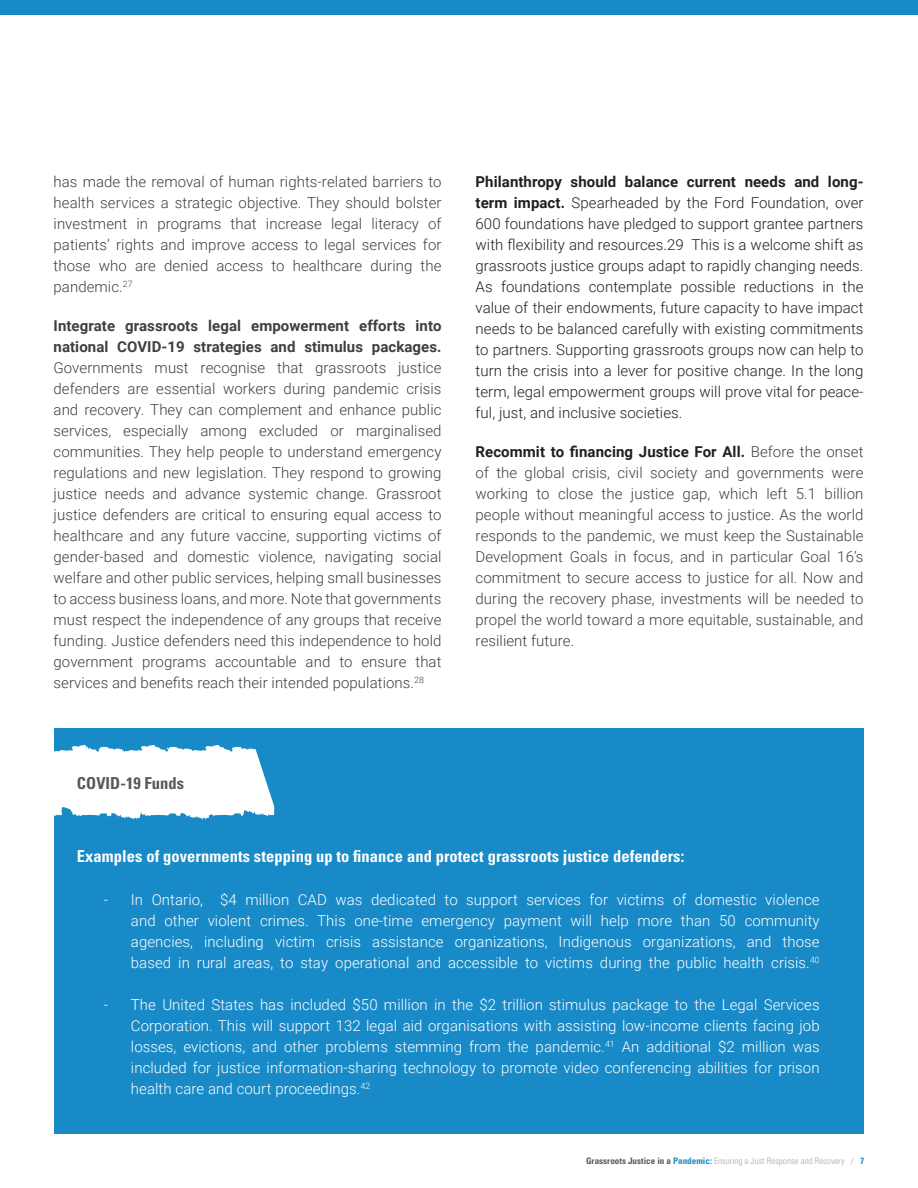
<style>
.page{position:relative;width:918px;height:1188px;background:#fff}
.page>*{position:absolute;margin:0;border:0;box-sizing:border-box;transform-origin:0 0}
.Header__Callout_2{font:700 condensed 16.5px "Univers LT Std";letter-spacing:.005em;color:#fff}
.Header__Callout_2-2{font:700 condensed 16.5px "Univers LT Std";letter-spacing:.005em;color:#57585a}
.Body_1_1{font:300 15px/21px "Roboto";letter-spacing:.005em;color:#3c4043;text-align:justify}
.t1{font:300 15px/21px "Roboto";letter-spacing:.005em;color:#fff;text-align:justify}
.t2{font:300 15px/21px "Roboto";letter-spacing:.005em;color:#231f20;text-align:justify}
.t3{font:300 condensed 9px "Univers LT Std";letter-spacing:.005em;color:#a8a9ad}
.s1{font-weight:700}
.s2{font-weight:700;color:#231f20}
.s3{font-weight:700;color:#57585a}
.s4{font-weight:700;color:#188ac7}
</style>
<div class="page">
<div style="left:0;top:0;width:918px;height:15px;background:#188ac7"></div>
<div style="left:54px;top:729px;width:810px;height:405px;background:#188ac7"></div>
<svg style="left:54px;top:745px;width:220px;height:75px;background:#ddeef6"></svg>
<p class="Body_1_1" style="left:54px;top:171px;width:389px">has made the removal of human rights-related barriers to health services a strategic objective. They should bolster investment in programs that increase legal literacy of patients’ rights and improve access to legal services for those who are denied access to healthcare during the pandemic.<sup>27</sup></p>
<p class="Body_1_1" style="left:54px;top:315px;width:390px"><span class="s1">Integrate grassroots legal empowerment efforts into national COVID-19 strategies and stimulus packages.<br></span>Governments must recognise that grassroots justice defenders are essential workers during pandemic crisis and recovery. They can complement and enhance public services, especially among excluded or marginalised communities. They help people to understand emergency regulations and new legislation. They respond to growing justice needs and advance systemic change. Grassroot justice defenders are critical to ensuring equal access to healthcare and any future vaccine, supporting victims of gender-based and domestic violence, navigating social welfare and other public services, helping small businesses to access business loans, and more. Note that governments must respect the independence of any groups that receive funding. Justice defenders need this independence to hold government programs accountable and to ensure that services and benefits reach their intended populations.<sup>28</sup></p>
<p class="t2" style="left:476px;top:171px;width:390px"><span class="s1">Philanthropy should balance current needs and long&shy;term impact.</span> Spearheaded by the Ford Foundation, over 600 foundations have pledged to support grantee partners with flexibility and resources.29 This is a welcome shift as grassroots justice groups adapt to rapidly changing needs.<br>As foundations contemplate possible reductions in the value of their endowments, future capacity to have impact needs to be balanced carefully with existing commitments to partners. Supporting grassroots groups now can help to turn the crisis into a lever for positive change. In the long term, legal empowerment groups will prove vital for peace&shy;ful, just, and inclusive societies.</p>
<p class="Body_1_1" style="left:476px;top:441px;width:390px"><span class="s2">Recommit to financing Justice For All.</span> Before the onset of the global crisis, civil society and governments were working to close the justice gap, which left 5.1 billion people without meaningful access to justice. As the world responds to the pandemic, we must keep the Sustainable Development Goals in focus, and in particular Goal 16’s commitment to secure access to justice for all. Now and during the recovery phase, investments will be needed to propel the world toward a more equitable, sustainable, and resilient future.</p>
<p class="Header__Callout_2-2" style="left:77px;top:773px;width:109px">COVID-19 Funds</p>
<p class="Header__Callout_2" style="left:77px;top:846px;width:609px">Examples of governments stepping up to finance and protect grassroots justice defenders:</p>
<p class="t1" style="left:131px;top:888px;width:690px;text-indent:-27px">- In Ontario, $4 million CAD was dedicated to support services for victims of domestic violence and other violent crimes. This one-time emergency payment will help more than 50 community agencies, including victim crisis assistance organizations, Indigenous organizations, and those based in rural areas, to stay operational and accessible to victims during the public health crisis.<sup>40</sup></p>
<p class="t1" style="left:131px;top:993px;width:690px;text-indent:-27px">- The United States has included $50 million in the $2 trillion stimulus package to the Legal Services Corporation. This will support 132 legal aid organisations with assisting low-income clients facing job losses, evictions, and other problems stemming from the pandemic.<sup>41</sup> An additional $2 million was included for justice information-sharing technology to promote video conferencing abilities for prison health care and court proceedings.<sup>42</sup></p>
<p class="t3" style="left:586px;top:1155px;width:279px"><span class="s3">Grassroots Justice in a</span> <span class="s4">Pandemic:</span> Ensuring a Just Response and Recovery / <span class="s4">7</span></p>
</div>
